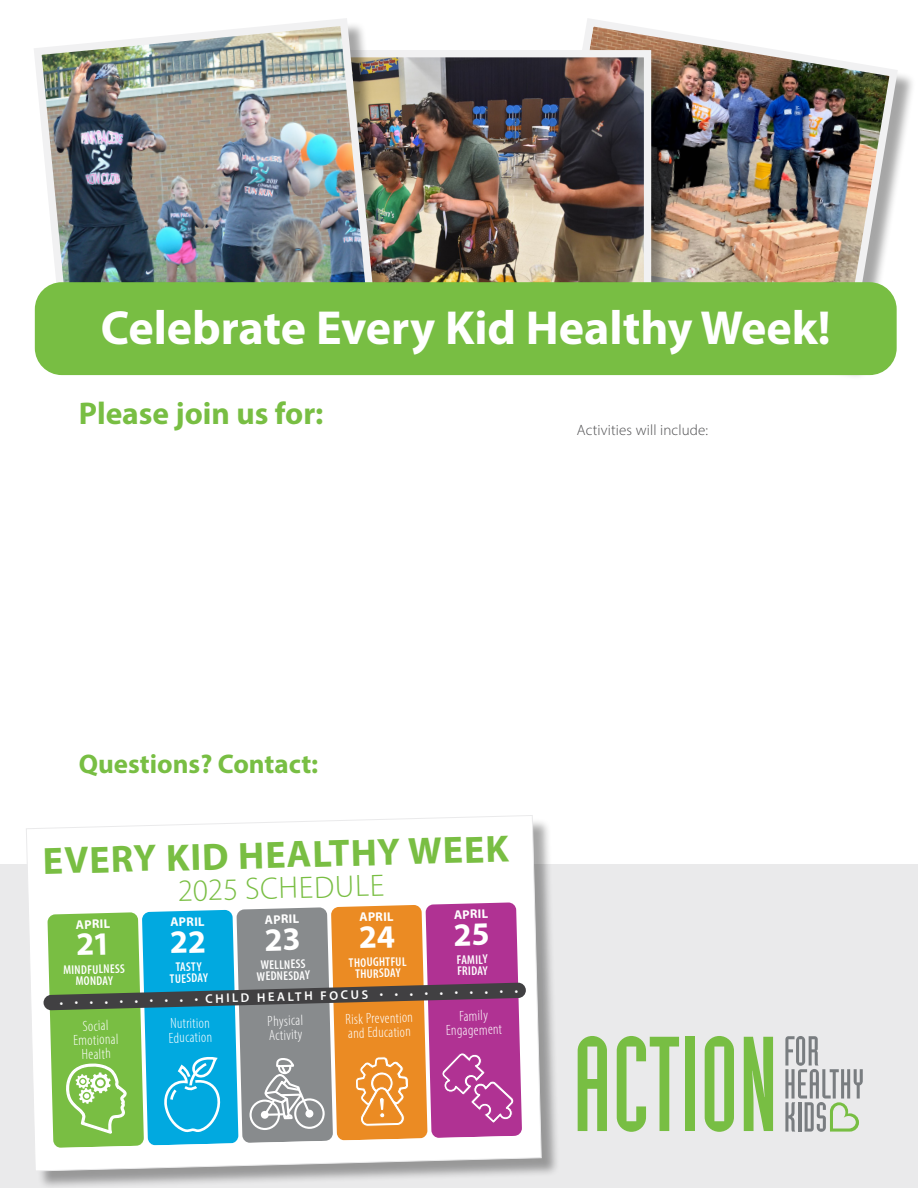
<style>
.page{position:relative;width:918px;height:1188px;background:#fff}
.page>*{position:absolute;margin:0;border:0;box-sizing:border-box;transform-origin:0 0}
.t1{font:700 48px "Myriad Pro";color:#fff}
.t2{font:700 38.1px "Myriad Pro";color:#79be43}
.t3{font:700 31.5px "Myriad Pro";color:#78be43}
.t4{font:300 31.05px "Myriad Pro";color:#79be43}
.t5{font:700 27px "Myriad Pro";color:#78be43}
.t6{font:300 15px "Myriad Pro";letter-spacing:.01em;color:#4d4d4f}
.t7{font:300 condensed 14.85px/14.1px "Myriad Pro";color:#fff}
.t8{font:600 condensed 12.75px/11.2px "Myriad Pro";color:#fff;text-align:center}
.t9{font:600 condensed 12.6px "Myriad Pro";color:#fff}
.t10{font:700 12.6px "Myriad Pro";color:#fff}
.s1{font-stretch:normal}
</style>
<div class="page">
<div style="left:0;top:864px;width:918px;height:324px;background:#eaeaeb"></div>
<svg style="left:578px;top:1036px;width:29px;height:95px"></svg>
<svg style="left:617px;top:1036px;width:62px;height:96px"></svg>
<div style="left:685px;top:1037px;width:10px;height:94px;background:#78be43"></div>
<svg style="left:705px;top:1036px;width:29px;height:96px"></svg>
<svg style="left:744px;top:1037px;width:29px;height:94px"></svg>
<svg style="left:785px;top:1036px;width:78px;height:96px"></svg>
<div style="left:29px;top:818px;width:531px;height:370px;background:#000;opacity:.35"></div>
<svg style="left:26px;top:815px;width:516px;height:356px"></svg>
<div style="left:542px;top:21px;width:374px;height:359px;background:#000;opacity:.35"></div>
<img style="left:542px;top:18px;width:360px;height:348px">
<div style="left:339px;top:53px;width:331px;height:312px;background:#000;opacity:.35"></div>
<img style="left:393px;top:58px;width:250px;height:224px">
<div style="left:336px;top:50px;width:315px;height:296px;border:7px solid #f1f1f2"></div>
<div style="left:36px;top:21px;width:357px;height:340px;background:#000;opacity:.35"></div>
<img style="left:34px;top:18px;width:345px;height:329px">
<div style="left:35px;top:282px;width:862px;height:93px;background:#78be43;border-radius:27px"></div>
<svg style="left:43px;top:902px;width:483px;height:246px;background:#93958a"></svg>
<h1 class="t1" style="left:101px;top:297px;width:732px">Celebrate Every Kid Healthy Week!</h1>
<h3 class="t3" style="left:79px;top:393px;width:246px">Please join us for:</h3>
<p class="t6" style="left:577px;top:421px;width:133px">Activities will include:</p>
<h3 class="t5" style="left:79px;top:746px;width:241px">Questions? Contact:</h3>
<h2 class="t2" style="left:43px;top:834px;width:468px;rotate:-1deg">EVERY KID HEALTHY WEEK</h2>
<h3 class="t4" style="left:178px;top:871px;width:208px;rotate:-1deg">2025 SCHEDULE</h3>
<p class="t10" style="left:76px;top:916px;width:36px;rotate:-1deg">APRIL</p>
<p class="t10" style="left:170px;top:914px;width:36px;rotate:-1deg">APRIL</p>
<p class="t10" style="left:265px;top:911px;width:36px;rotate:-1deg">APRIL</p>
<p class="t10" style="left:359px;top:909px;width:36px;rotate:-1deg">APRIL</p>
<p class="t10" style="left:454px;top:906px;width:36px;rotate:-1deg">APRIL</p>
<p class="t8" style="left:257px;top:959px;width:55px;rotate:-1deg">WELLNESS<br>WEDNESDAY</p>
<p class="t8" style="left:457px;top:954px;width:32px;text-align:left;rotate:-1deg">FAMILY<br>FRIDAY</p>
<p class="t9" style="left:60px;top:993px;width:463px;rotate:-1deg">• • • • • • • • • • <span class="s1">CHILD HEALTH FOCUS</span> • • • • • • • • • •</p>
<p class="t8" style="left:63px;top:964px;width:63px;rotate:-1deg">MINDFULNESS<br>MONDAY</p>
<p class="t8" style="left:349px;top:957px;width:59px;rotate:-1deg">THOUGHTFUL<br>THURSDAY</p>
<p class="t8" style="left:170px;top:961px;width:40px;rotate:-1deg">TASTY<br>TUESDAY</p>
<p class="t7" style="left:267px;top:1014px;width:37px;rotate:-1deg">Physical<br>Activity</p>
<p class="t7" style="left:446px;top:1009px;width:57px;text-align:center;rotate:-1deg">Family<br>Engagement</p>
<p class="t7" style="left:73px;top:1019px;width:46px;text-align:center;rotate:-1deg">Social<br>Emotional<br>Health</p>
<p class="t7" style="left:345px;top:1012px;width:69px;rotate:-1deg">Risk Prevention and Education</p>
<p class="t7" style="left:168px;top:1016px;width:45px;rotate:-1deg">Nutrition<br>Education</p>
</div>
